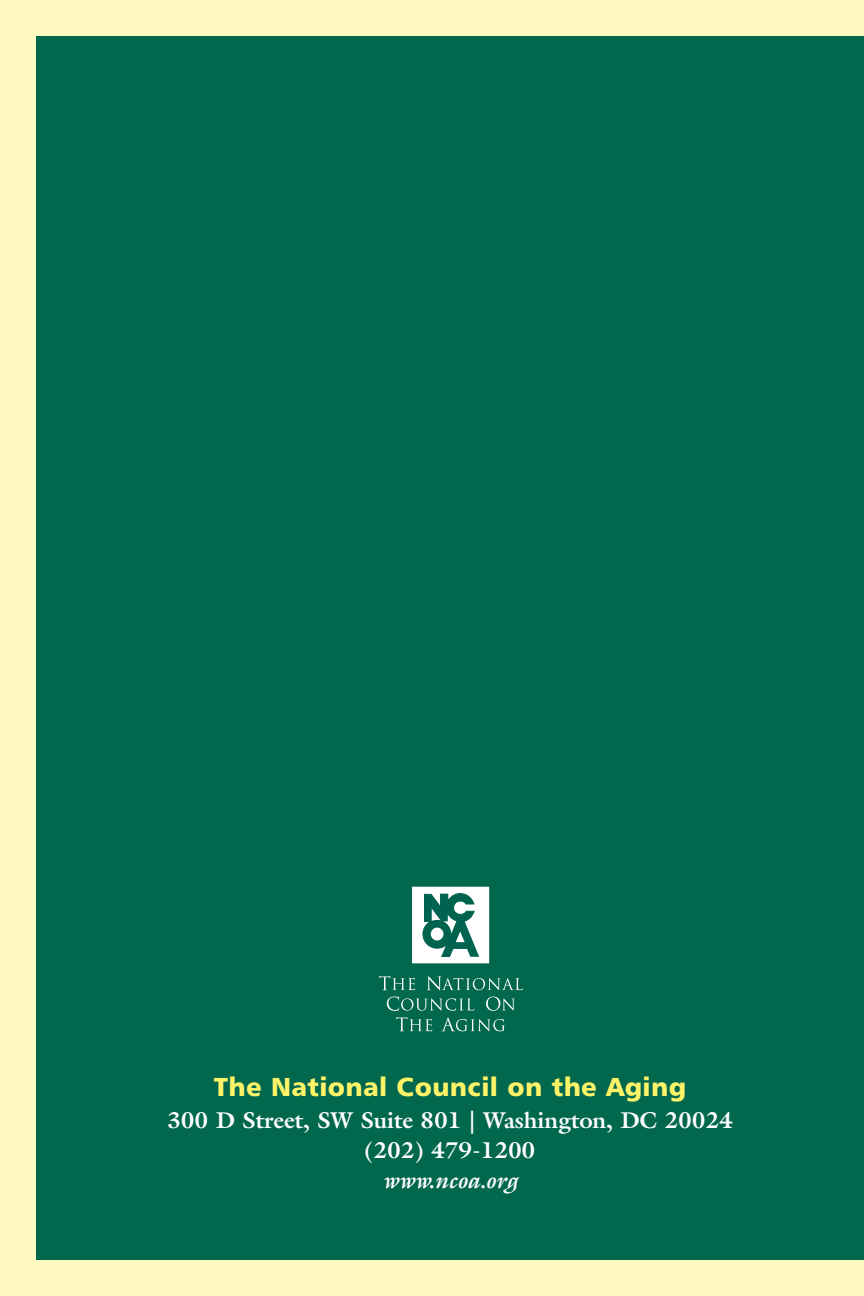
<style>
.page{position:relative;width:864px;height:1296px;background:#fffac4}
.page>*{position:absolute;margin:0;border:0;box-sizing:border-box;transform-origin:0 0}
.t1{font:26px "Humanist 777 BT Black B";letter-spacing:.01em;color:#fff468}
.t2{font:700 23px/30px "Galliard";letter-spacing:-.005em;color:#fff;text-align:center}
.t3{font:italic 700 23px "Galliard";letter-spacing:-.005em;color:#fff}
</style>
<div class="page">
<div style="left:36px;top:36px;width:828px;height:1224px;background:#01674d"></div>
<div style="left:413px;top:888px;width:75px;height:75px;background:#fff"></div>
<div style="left:412px;top:887px;width:77px;height:76px;border:2px solid #fff"></div>
<svg style="left:422px;top:893px;width:57px;height:64px"></svg>
<svg style="left:379px;top:976px;width:36px;height:14px"></svg>
<svg style="left:427px;top:976px;width:96px;height:14px"></svg>
<svg style="left:387px;top:997px;width:87px;height:14px"></svg>
<svg style="left:486px;top:997px;width:29px;height:14px"></svg>
<svg style="left:396px;top:1017px;width:36px;height:14px"></svg>
<svg style="left:442px;top:1017px;width:63px;height:14px"></svg>
<p class="t1" style="left:214px;top:1077px;width:474px">The National Council on the Aging</p>
<p class="t2" style="left:167px;top:1105px;width:567px">300 D Street, SW Suite 801 | Washington, DC 20024 (202) 479-1200</p>
<p class="t3" style="left:383px;top:1167px;width:136px">www.ncoa.org</p>
</div>
